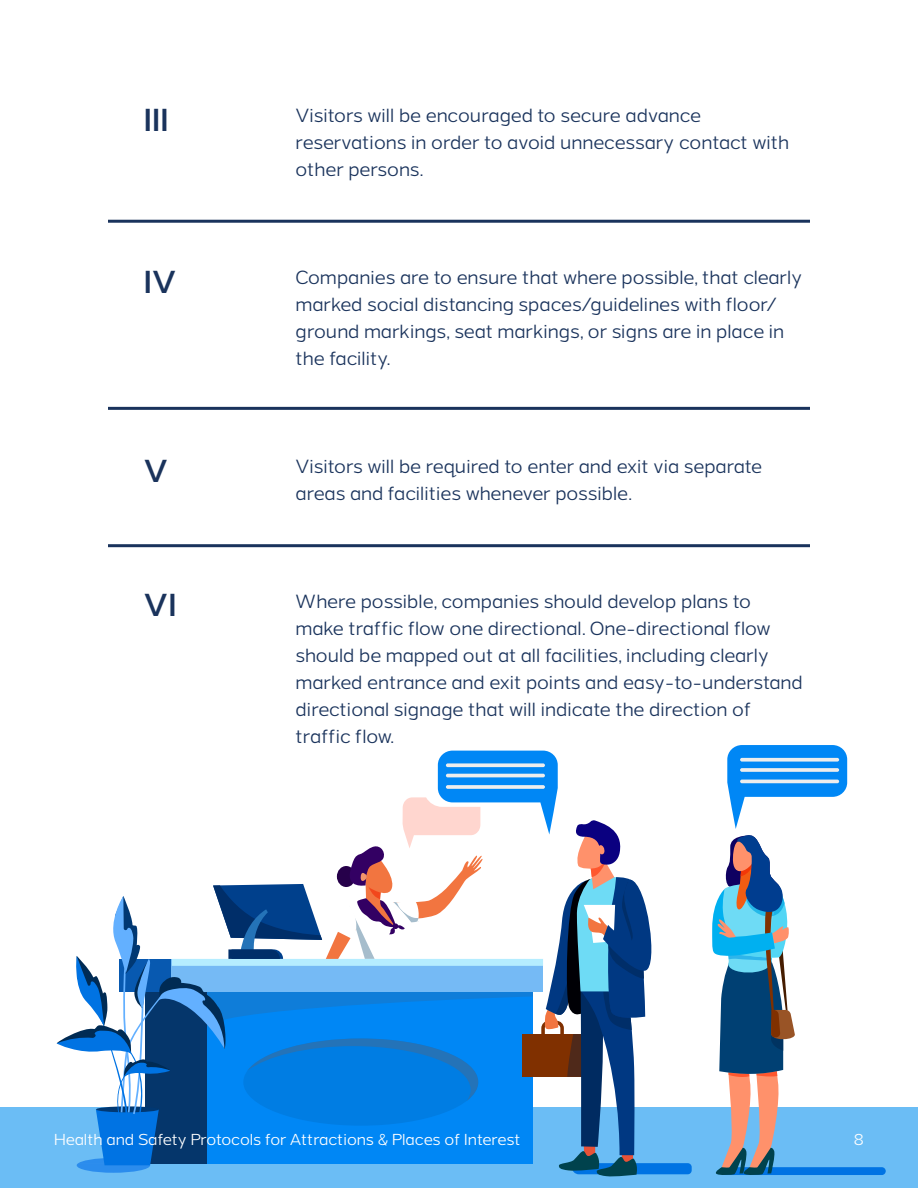
<style>
.page{position:relative;width:918px;height:1188px;background:#fff}
.page>*{position:absolute;margin:0;border:0;box-sizing:border-box;transform-origin:0 0}
.t1{font:600 30px "Grey Sans";color:#1a335c}
.t2{font:18px/27px "Grey Sans";letter-spacing:-.015em;color:#1a335c}
.t3{font:15px "Grey Sans";letter-spacing:-.015em;color:#fff}
</style>
<div class="page">
<hr style="left:108px;top:220px;width:702px;height:3px;background:#1a335c">
<hr style="left:108px;top:407px;width:702px;height:3px;background:#1a335c">
<hr style="left:108px;top:544px;width:702px;height:3px;background:#1a335c">
<div style="left:0;top:1108px;width:918px;height:80px;background:#6bbdf5"></div>
<div style="left:722px;top:1167px;width:164px;height:8px;background:#0073e3;border-radius:4px"></div>
<svg style="left:712px;top:745px;width:135px;height:430px"></svg>
<svg style="left:740px;top:758px;width:99px;height:4px"></svg>
<svg style="left:740px;top:768px;width:99px;height:4px"></svg>
<hr style="left:740px;top:780px;width:99px;height:3px;background:#ededed;border-radius:2px">
<svg style="left:56px;top:751px;width:636px;height:426px"></svg>
<p class="t1" style="left:144px;top:102px;width:26px">III</p>
<p class="t2" style="left:296px;top:102px;width:495px">Visitors will be encouraged to secure advance reservations in order to avoid unnecessary contact with other persons.</p>
<p class="t1" style="left:144px;top:265px;width:34px">IV</p>
<p class="t2" style="left:296px;top:264px;width:509px">Companies are to ensure that where possible, that clearly marked social distancing spaces/guidelines with floor/ ground markings, seat markings, or signs are in place in the facility.</p>
<p class="t1" style="left:144px;top:454px;width:26px">V</p>
<p class="t2" style="left:296px;top:453px;width:468px">Visitors will be required to enter and exit via separate areas and facilities whenever possible.</p>
<p class="t1" style="left:144px;top:588px;width:34px">VI</p>
<p class="t2" style="left:296px;top:588px;width:509px">Where possible, companies should develop plans to make traffic flow one directional. One-directional flow should be mapped out at all facilities, including clearly marked entrance and exit points and easy-to-understand directional signage that will indicate the direction of traffic flow.</p>
<p class="t3" style="left:54px;top:1132px;width:468px">Health and Safety Protocols for Attractions &amp; Places of Interest</p>
<p class="t3" style="left:854px;top:1132px;width:12px">8</p>
</div>
